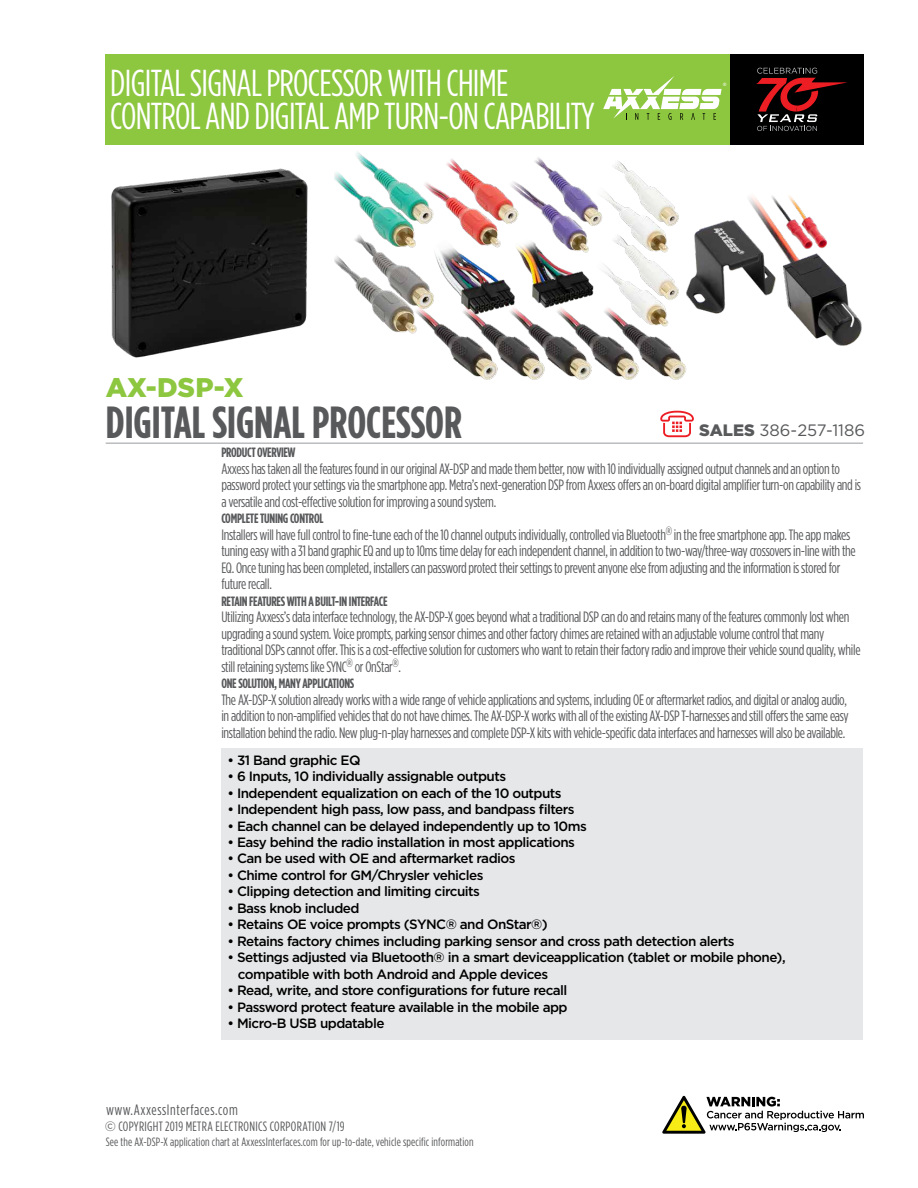
<style>
.page{position:relative;width:918px;height:1188px;background:#fff}
.page>*{position:absolute;margin:0;border:0;box-sizing:border-box;transform-origin:0 0}
.t1{font:700 45px "Gotham Condensed";color:#58595b}
.t2{font:37.5px/33px "Gotham Condensed";letter-spacing:-.02em;color:#fff}
.t3{font:900 27px "Gotham";color:#8dc63f}
.t4{font:16.5px "Gotham";color:#58595b}
.t5{font:15px/16.5px "Gotham Condensed";letter-spacing:-.02em;color:#58595b}
.t6{font:15px "Gotham Condensed";letter-spacing:.04em;color:#58595b}
.t7{font:500 13.5px/16.5px "Gotham";letter-spacing:-.04em;color:#000}
.t8{font:700 13.5px "Gotham Condensed";letter-spacing:-.02em;color:#58595b}
.t9{font:13.5px "Gotham Condensed";letter-spacing:.02em;color:#58595b}
.t10{font:12px "Gotham Condensed";letter-spacing:.01em;color:#58595b}
.t11{font:4.5px "Arial";color:#fff}
.s1{font-weight:900}
.s2{font-family:"Gotham"}
</style>
<div class="page">
<img style="left:105px;top:130px;width:582px;height:250px">
<div style="left:221px;top:748px;width:641px;height:292px;background:#e6e7e8"></div>
<div style="left:106px;top:54px;width:758px;height:91px;background:#8dc63f"></div>
<div style="left:730px;top:54px;width:134px;height:91px;background:#000"></div>
<svg style="left:756px;top:68px;width:91px;height:63px"></svg>
<hr style="left:106px;top:442px;width:757px;height:2px;background:#babcbe">
<svg style="left:603px;top:76px;width:119px;height:44px"></svg>
<svg style="left:660px;top:411px;width:34px;height:26px"></svg>
<svg style="left:662px;top:1096px;width:202px;height:38px"></svg>
<img style="left:679px;top:173px;width:183px;height:190px">
<h2 class="t2" style="left:110px;top:65px;width:486px">DIGITAL SIGNAL PROCESSOR WITH CHIME<br>CONTROL AND DIGITAL AMP TURN-ON CAPABILITY</h2>
<h3 class="t3" style="left:106px;top:372px;width:139px">AX-DSP-X</h3>
<h1 class="t1" style="left:106px;top:396px;width:358px">DIGITAL SIGNAL PROCESSOR</h1>
<p class="t11" style="left:723px;top:82px;width:5px">®</p>
<p class="t4" style="left:699px;top:421px;width:167px"><span class="s1">SALES</span> 386-257-1186</p>
<p class="t8" style="left:221px;top:445px;width:76px">PRODUCT OVERVIEW</p>
<p class="t5" style="left:221px;top:460px;width:641px">Axxess has taken all the features found in our original AX-DSP and made them better, now with 10 individually assigned output channels and an option to password protect your settings via the smartphone app. Metra’s next-generation DSP from Axxess offers an on-board digital amplifier turn-on capability and is a versatile and cost-effective solution for improving a sound system.</p>
<p class="t8" style="left:221px;top:511px;width:104px">COMPLETE TUNING CONTROL</p>
<p class="t5" style="left:221px;top:526px;width:636px">Installers will have full control to fine-tune each of the 10 channel outputs individually, controlled via Bluetooth<sup>®</sup> in the free smartphone app. The app makes tuning easy with a 31 band graphic EQ and up to 10ms time delay for each independent channel, in addition to two-way/three-way crossovers in-line with the EQ. Once tuning has been completed, installers can password protect their settings to prevent anyone else from adjusting and the information is stored for future recall.</p>
<p class="t8" style="left:221px;top:594px;width:168px">RETAIN FEATURES WITH A BUILT-IN INTERFACE</p>
<p class="t5" style="left:221px;top:609px;width:641px">Utilizing Axxess’s data interface technology, the AX-DSP-X goes beyond what a traditional DSP can do and retains many of the features commonly lost when upgrading a sound system. Voice prompts, parking sensor chimes and other factory chimes are retained with an adjustable volume control that many traditional DSPs cannot offer. This is a cost-effective solution for customers who want to retain their factory radio and improve their vehicle sound quality, while still retaining systems like SYNC<sup>®</sup> or OnStar<sup>®</sup>.</p>
<p class="t8" style="left:221px;top:676px;width:134px">ONE SOLUTION, MANY APPLICATIONS</p>
<p class="t5" style="left:221px;top:691px;width:629px">The AX-DSP-X solution already works with a wide range of vehicle applications and systems, including OE or aftermarket radios, and digital or analog audio, in addition to non-amplified vehicles that do not have chimes. The AX-DSP-X works with all of the existing AX-DSP T-harnesses and still offers the same easy installation behind the radio. New plug-n-play harnesses and complete DSP-X kits with vehicle-specific data interfaces and harnesses will also be available.</p>
<p class="t7" style="left:227px;top:751px;width:135px">• 31 Band graphic EQ</p>
<p class="t7" style="left:227px;top:768px;width:280px">• 6 Inputs, 10 individually assignable outputs</p>
<p class="t7" style="left:227px;top:784px;width:336px">• Independent equalization on each of the 10 outputs</p>
<p class="t7" style="left:227px;top:801px;width:349px">• Independent high pass, low pass, and bandpass filters</p>
<p class="t7" style="left:227px;top:817px;width:361px">• Each channel can be delayed independently up to 10ms</p>
<p class="t7" style="left:227px;top:834px;width:349px">• Easy behind the radio installation in most applications</p>
<p class="t7" style="left:227px;top:850px;width:290px">• Can be used with OE and aftermarket radios</p>
<p class="t7" style="left:227px;top:867px;width:258px">• Chime control for GM/Chrysler vehicles</p>
<p class="t7" style="left:227px;top:883px;width:254px">• Clipping detection and limiting circuits</p>
<p class="t7" style="left:227px;top:900px;width:134px">• Bass knob included</p>
<p class="t7" style="left:227px;top:916px;width:322px">• Retains OE voice prompts (SYNC® and OnStar®)</p>
<p class="t7" style="left:227px;top:933px;width:509px">• Retains factory chimes including parking sensor and cross path detection alerts</p>
<p class="t7" style="left:238px;top:949px;width:549px;text-indent:-11px">• Settings adjusted via Bluetooth® in a smart deviceapplication (tablet or mobile phone), compatible with both Android and Apple devices</p>
<p class="t7" style="left:227px;top:982px;width:342px">• Read, write, and store configurations for future recall</p>
<p class="t7" style="left:227px;top:999px;width:342px">• Password protect feature available in the mobile app</p>
<p class="t7" style="left:227px;top:1015px;width:159px">• Micro-B USB updatable</p>
<p class="t6" style="left:106px;top:1101px;width:133px">www.AxxessInterfaces.com</p>
<p class="t9" style="left:105px;top:1119px;width:241px"><span class="s2">©</span> COPYRIGHT 2019 METRA ELECTRONICS CORPORATION 7/19</p>
<p class="t10" style="left:106px;top:1135px;width:369px">See the AX-DSP-X application chart at AxxessInterfaces.com for up-to-date, vehicle specific information</p>
</div>
